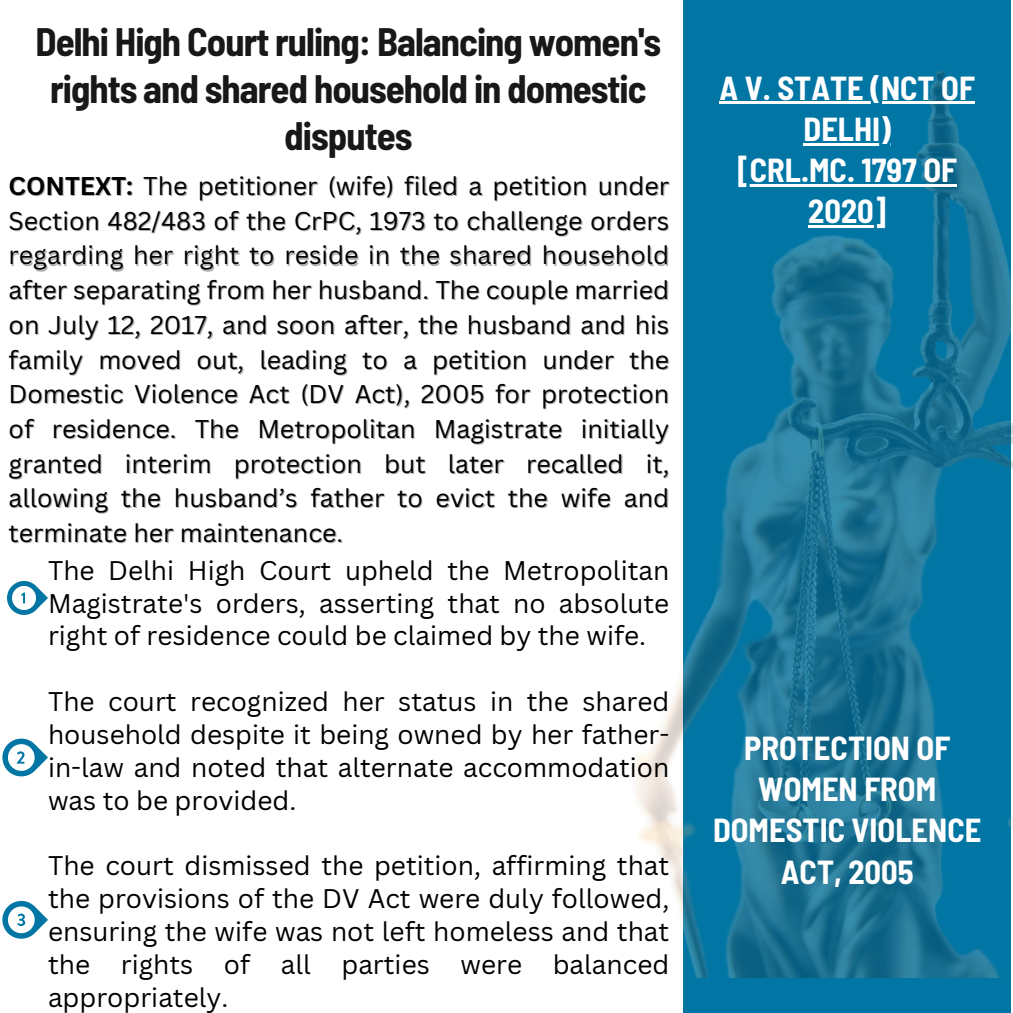
<style>
.page{position:relative;width:1013px;height:1013px;background:#fff}
.page>*{position:absolute;margin:0;border:0;box-sizing:border-box;transform-origin:0 0}
.t1{font:700 semi-condensed 38.75px/46.9px "Barlow";letter-spacing:-.025em;color:#181818;text-align:center}
.t2{font:700 semi-condensed 32.5px/41.2px "Barlow";color:#fff;text-align:center}
.t3{font:26.25px/32.8px "Canva Sans";color:#000;text-align:justify}
.t4{font:25px/34.8px "Canva Sans";color:#000;text-align:justify}
.s1{font-weight:700}
</style>
<div class="page">
<div style="left:683px;top:0;width:328px;height:1012px;background:#0175a4"></div>
<img style="left:634px;top:70px;width:378px;height:907px">
<hr style="left:719px;top:101px;width:255px;height:3px;background:#fff">
<hr style="left:803px;top:143px;width:87px;height:2px;background:#fff">
<hr style="left:737px;top:184px;width:220px;height:3px;background:#fff">
<hr style="left:808px;top:225px;width:78px;height:3px;background:#fff">
<svg style="left:7px;top:581px;width:41px;height:34px"></svg>
<svg style="left:2px;top:738px;width:46px;height:39px"></svg>
<svg style="left:2px;top:900px;width:46px;height:39px"></svg>
<h1 class="t1" style="left:35px;top:18px;width:627px">Delhi High Court ruling: Balancing women's rights and shared household in domestic disputes</h1>
<p class="t4" style="left:9px;top:168px;width:662px"><span class="s1">CONTEXT:</span> The petitioner (wife) filed a petition under Section 482/483 of the CrPC, 1973 to challenge orders regarding her right to reside in the shared household after separating from her husband. The couple married on July 12, 2017, and soon after, the husband and his family moved out, leading to a petition under the Domestic Violence Act (DV Act), 2005 for protection of residence. The Metropolitan Magistrate initially granted interim protection but later recalled it, allowing the husband’s father to evict the wife and terminate her maintenance.</p>
<p class="t3" style="left:48px;top:553px;width:623px">The Delhi High Court upheld the Metropolitan Magistrate's orders, asserting that no absolute right of residence could be claimed by the wife.</p>
<p class="t3" style="left:48px;top:684px;width:623px">The court recognized her status in the shared household despite it being owned by her father&shy;in-law and noted that alternate accommodation was to be provided.</p>
<p class="t3" style="left:48px;top:848px;width:623px">The court dismissed the petition, affirming that the provisions of the DV Act were duly followed, ensuring the wife was not left homeless and that the rights of all parties were balanced appropriately.</p>
<h2 class="t2" style="left:719px;top:66px;width:257px">A V. STATE (NCT OF<br>DELHI)<br>[CRL.MC. 1797 OF<br>2020]</h2>
<h2 class="t2" style="left:713px;top:726px;width:270px">PROTECTION OF<br>WOMEN FROM<br>DOMESTIC VIOLENCE<br>ACT, 2005</h2>
</div>
